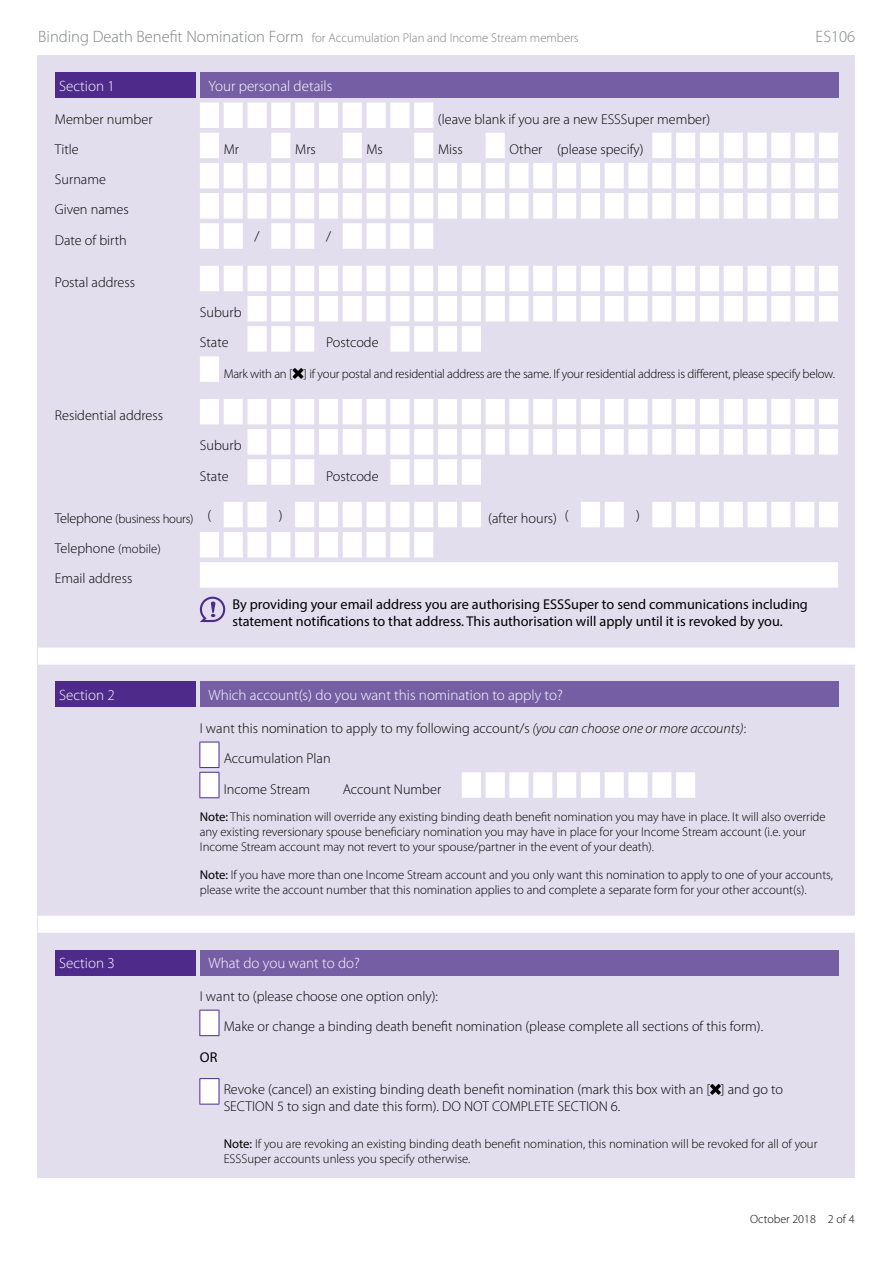
<style>
.page{position:relative;width:893px;height:1263px;background:#fff}
.page>*{position:absolute;margin:0;border:0;box-sizing:border-box;transform-origin:0 0}
.t1{font:300 16.5px "Myriad Pro";color:#808285}
.t2{font:300 15px "Myriad Pro";color:#fff}
.t3{font:300 14.25px/30.2px "Myriad Pro";color:#000}
.t4{font:14.25px/17.1px "Myriad Pro";color:#000}
.t5{font:300 12.75px/15.3px "Myriad Pro";letter-spacing:-.005em;color:#000}
.t6{font:300 12.75px "Myriad Pro";color:#808285}
.t7{font:300 12px "Myriad Pro";color:#000}
.s1{font-size:16.5px}
.s2{font-size:14.25px}
.s3{font-size:12.75px}
.s4{font-style:italic}
.s5{font-weight:400}
</style>
<div class="page">
<div style="left:38px;top:55px;width:817px;height:1123px;background:#e2deee"></div>
<div style="left:55px;top:72px;width:140px;height:26px;background:#4e2b8a"></div>
<div style="left:200px;top:72px;width:638px;height:26px;background:#765ea4"></div>
<svg style="left:200px;top:102px;width:638px;height:486px"></svg>
<svg style="left:293px;top:368px;width:10px;height:11px"></svg>
<svg style="left:199px;top:597px;width:27px;height:25px"></svg>
<svg style="left:38px;top:648px;width:817px;height:285px"></svg>
<div style="left:55px;top:682px;width:140px;height:25px;background:#4e2b8a"></div>
<div style="left:200px;top:682px;width:638px;height:25px;background:#765ea4"></div>
<svg style="left:199px;top:742px;width:21px;height:56px"></svg>
<div style="left:55px;top:950px;width:140px;height:25px;background:#4e2b8a"></div>
<div style="left:200px;top:950px;width:638px;height:25px;background:#765ea4"></div>
<svg style="left:199px;top:1010px;width:21px;height:95px"></svg>
<svg style="left:710px;top:1084px;width:11px;height:11px"></svg>
<p class="t6" style="left:38px;top:30px;width:542px"><span class="s1">Binding Death Benefit Nomination Form</span> for Accumulation Plan and Income Stream members</p>
<p class="t1" style="left:816px;top:27px;width:41px">ES106</p>
<p class="t2" style="left:59px;top:77px;width:57px">Section 1</p>
<p class="t2" style="left:208px;top:77px;width:126px">Your personal details</p>
<p class="t3" style="left:55px;top:104px;width:99px">Member number</p>
<p class="t3" style="left:438px;top:104px;width:274px">(leave blank if you are a new ESSSuper member)</p>
<p class="t3" style="left:55px;top:134px;width:25px">Title</p>
<p class="t3" style="left:224px;top:134px;width:17px">Mr</p>
<p class="t3" style="left:295px;top:134px;width:22px">Mrs</p>
<p class="t3" style="left:367px;top:134px;width:18px">Ms</p>
<p class="t3" style="left:438px;top:134px;width:26px">Miss</p>
<p class="t3" style="left:509px;top:134px;width:136px">Other (please specify)</p>
<p class="t3" style="left:55px;top:164px;width:75px">Surname<br>Given names<br>Date of birth</p>
<p class="t3" style="left:255px;top:221px;width:7px">/</p>
<p class="t3" style="left:326px;top:221px;width:7px">/</p>
<p class="t3" style="left:55px;top:267px;width:82px">Postal address</p>
<p class="t3" style="left:55px;top:400px;width:110px">Residential address</p>
<p class="t3" style="left:200px;top:297px;width:43px">Suburb<br>State</p>
<p class="t3" style="left:326px;top:327px;width:54px">Postcode</p>
<p class="t5" style="left:224px;top:366px;width:613px">Mark with an [ ] if your postal and residential address are the same. If your residential address is different, please specify below.</p>
<p class="t3" style="left:200px;top:430px;width:43px">Suburb<br>State</p>
<p class="t3" style="left:326px;top:461px;width:54px">Postcode</p>
<p class="t5" style="left:55px;top:511px;width:158px"><span class="s2">Telephone</span> (business hours) <sup>(</sup></p>
<p class="t3" style="left:279px;top:500px;width:5px">)</p>
<p class="t3" style="left:488px;top:503px;width:82px">(after hours) (</p>
<p class="t3" style="left:636px;top:500px;width:5px">)</p>
<p class="t3" style="left:55px;top:533px;width:107px">Telephone <span class="s3">(mobile)<br></span>Email address</p>
<p class="t4" style="left:232px;top:596px;width:577px">By providing your email address you are authorising ESSSuper to send communications including statement notifications to that address. This authorisation will apply until it is revoked by you.</p>
<p class="t2" style="left:59px;top:686px;width:57px">Section 2</p>
<p class="t2" style="left:208px;top:686px;width:356px">Which account(s) do you want this nomination to apply to?</p>
<p class="t3" style="left:224px;top:713px;width:524px;text-indent:-24px">I want this nomination to apply to my following account/s <span class="s4">(you can choose one or more accounts)</span>:<br>Accumulation Plan<br>Income Stream</p>
<p class="t3" style="left:343px;top:773px;width:100px">Account Number</p>
<p class="t5" style="left:200px;top:808px;width:627px"><span class="s5">Note:</span> This nomination will override any existing binding death benefit nomination you may have in place. It will also override any existing reversionary spouse beneficiary nomination you may have in place for your Income Stream account (i.e. your<br>Income Stream account may not revert to your spouse/partner in the event of your death).</p>
<p class="t5" style="left:200px;top:867px;width:635px"><span class="s5">Note:</span> If you have more than one Income Stream account and you only want this nomination to apply to one of your accounts, please write the account number that this nomination applies to and complete a separate form for your other account(s).</p>
<p class="t2" style="left:59px;top:954px;width:57px">Section 3</p>
<p class="t2" style="left:208px;top:954px;width:153px">What do you want to do?</p>
<p class="t3" style="left:224px;top:981px;width:541px;text-indent:-24px">I want to (please choose one option only):<br>Make or change a binding death benefit nomination (please complete all sections of this form).</p>
<p class="t4" style="left:200px;top:1048px;width:19px">OR</p>
<p class="t3" style="left:224px;top:1080px;width:561px;line-height:17.1px">Revoke (cancel) an existing binding death benefit nomination (mark this box with an [ ] and go to<br>SECTION 5 to sign and date this form). DO NOT COMPLETE SECTION 6.</p>
<p class="t5" style="left:224px;top:1136px;width:595px"><span class="s5">Note:</span> If you are revoking an existing binding death benefit nomination, this nomination will be revoked for all of your<br>ESSSuper accounts unless you specify otherwise.</p>
<p class="t7" style="left:750px;top:1211px;width:106px">October 2018 2 of 4</p>
</div>
